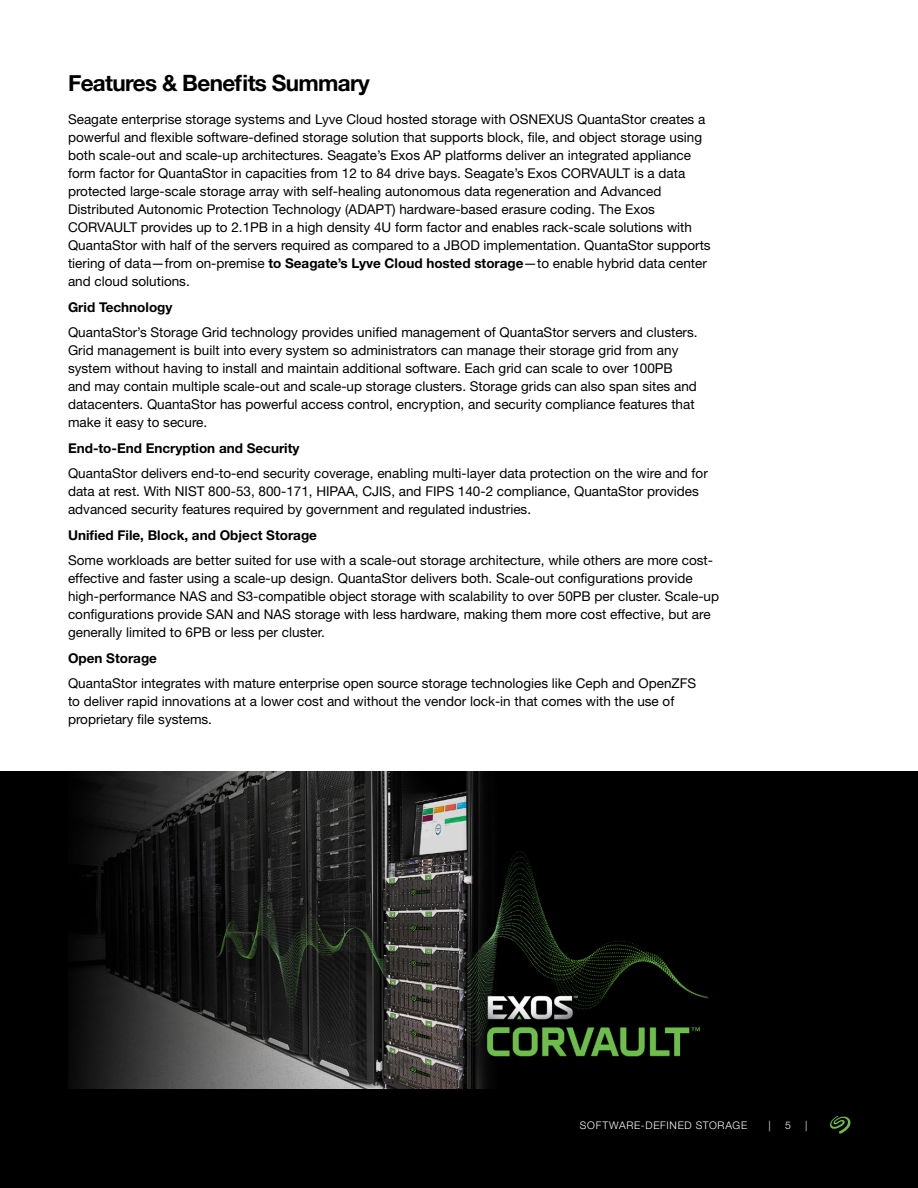
<style>
.page{position:relative;width:918px;height:1188px;background:#fff}
.page>*{position:absolute;margin:0;border:0;box-sizing:border-box;transform-origin:0 0}
.t1{font:700 22.5px "Helvetica Neue";letter-spacing:-.03em;color:#000}
.t2{font:13.5px/18px "Helvetica Neue LT Std";color:#000}
.t3{font:700 13.5px "Helvetica Neue LT Std";color:#000}
.t4{font:300 10.5px "Helvetica Neue LT Std";letter-spacing:.07em;color:#fff}
.s1{font-weight:700}
</style>
<div class="page">
<div style="left:0;top:771px;width:918px;height:417px;background:#000"></div>
<svg style="left:830px;top:1116px;width:21px;height:18px"></svg>
<img style="left:70px;top:771px;width:639px;height:318px">
<h1 class="t1" style="left:68px;top:65px;width:303px">Features &amp; Benefits Summary</h1>
<p class="t2" style="left:68px;top:110px;width:644px">Seagate enterprise storage systems and Lyve Cloud hosted storage with OSNEXUS QuantaStor creates a powerful and flexible software-defined storage solution that supports block, file, and object storage using both scale-out and scale-up architectures. Seagate’s Exos AP platforms deliver an integrated appliance form factor for QuantaStor in capacities from 12 to 84 drive bays. Seagate’s Exos CORVAULT is a data protected large-scale storage array with self-healing autonomous data regeneration and Advanced Distributed Autonomic Protection Technology (ADAPT) hardware-based erasure coding. The Exos CORVAULT provides up to 2.1PB in a high density 4U form factor and enables rack-scale solutions with QuantaStor with half of the servers required as compared to a JBOD implementation. QuantaStor supports tiering of data—from on-premise <span class="s1">to Seagate’s Lyve Cloud hosted storage</span>—to enable hybrid data center and cloud solutions.</p>
<p class="t3" style="left:68px;top:299px;width:106px">Grid Technology</p>
<p class="t2" style="left:68px;top:323px;width:631px">QuantaStor’s Storage Grid technology provides unified management of QuantaStor servers and clusters.<br>Grid management is built into every system so administrators can manage their storage grid from any system without having to install and maintain additional software. Each grid can scale to over 100PB and may contain multiple scale-out and scale-up storage clusters. Storage grids can also span sites and datacenters. QuantaStor has powerful access control, encryption, and security compliance features that make it easy to secure.</p>
<p class="t3" style="left:68px;top:440px;width:233px">End-to-End Encryption and Security</p>
<p class="t2" style="left:68px;top:464px;width:641px">QuantaStor delivers end-to-end security coverage, enabling multi-layer data protection on the wire and for data at rest. With NIST 800-53, 800-171, HIPAA, CJIS, and FIPS 140-2 compliance, QuantaStor provides advanced security features required by government and regulated industries.</p>
<p class="t3" style="left:68px;top:527px;width:250px">Unified File, Block, and Object Storage</p>
<p class="t2" style="left:68px;top:551px;width:653px">Some workloads are better suited for use with a scale-out storage architecture, while others are more cost&shy;effective and faster using a scale-up design. QuantaStor delivers both. Scale-out configurations provide high-performance NAS and S3-compatible object storage with scalability to over 50PB per cluster. Scale-up configurations provide SAN and NAS storage with less hardware, making them more cost effective, but are generally limited to 6PB or less per cluster.</p>
<p class="t3" style="left:68px;top:650px;width:91px">Open Storage</p>
<p class="t2" style="left:68px;top:674px;width:630px">QuantaStor integrates with mature enterprise open source storage technologies like Ceph and OpenZFS to deliver rapid innovations at a lower cost and without the vendor lock-in that comes with the use of proprietary file systems.</p>
<p class="t4" style="left:580px;top:1118px;width:169px">SOFTWARE-DEFINED STORAGE</p>
<p class="t4" style="left:769px;top:1118px;width:4px">|</p>
<p class="t4" style="left:785px;top:1118px;width:7px">5</p>
<p class="t4" style="left:805px;top:1118px;width:4px">|</p>
</div>
